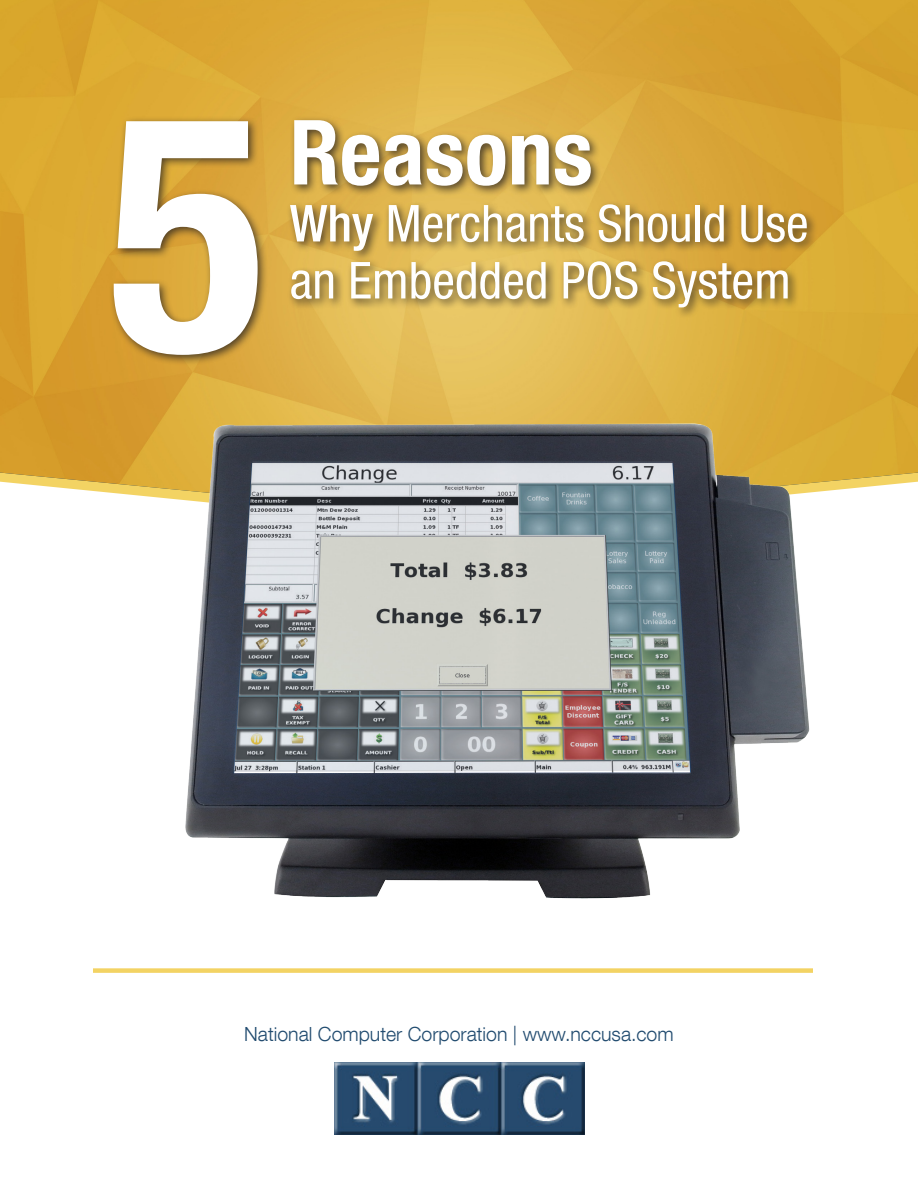
<style>
.page{position:relative;width:918px;height:1188px;background:#fff}
.page>*{position:absolute;margin:0;border:0;box-sizing:border-box;transform-origin:0 0}
.t1{font:700 condensed 330px "Helvetica Neue LT Com";color:#fff}
.t2{font:700 condensed 90px "Helvetica Neue LT Std";color:#fff}
.t3{font:condensed 51px "Helvetica Neue LT Std";color:#fff}
.t4{font:300 19.5px "Helvetica Neue LT Com";color:#214b6f}
.s1{font-weight:500}
</style>
<div class="page">
<img style="left:0;top:0;width:918px;height:497px">
<div style="left:285px;top:115px;width:533px;height:204px;background:#231f20;opacity:.75"></div>
<img style="left:145px;top:402px;width:706px;height:497px">
<img style="left:335px;top:1063px;width:250px;height:71px">
<div style="left:93px;top:968px;width:720px;height:5px;background:#f3d363"></div>
<div style="left:109px;top:116px;width:160px;height:250px;background:#231f20;opacity:.75"></div>
<p class="t1" style="left:108px;top:35px;width:160px">5</p>
<p class="t2" style="left:290px;top:98px;width:305px">Reasons</p>
<p class="t3" style="left:290px;top:194px;width:520px"><span class="s1">Why</span> Merchants Should Use</p>
<p class="t3" style="left:290px;top:251px;width:503px">an Embedded POS System</p>
<p class="t4" style="left:244px;top:1022px;width:431px">National Computer Corporation | www.nccusa.com</p>
</div>
